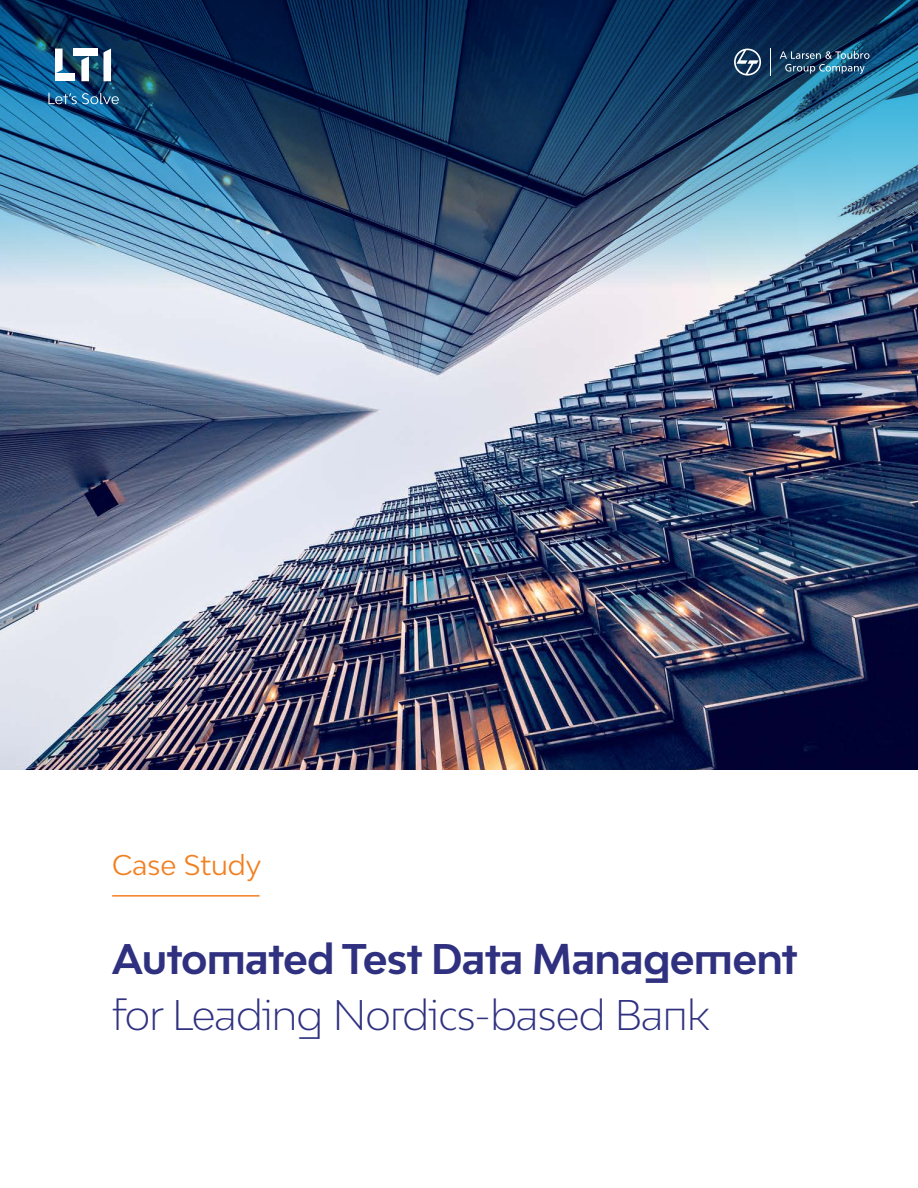
<style>
.page{position:relative;width:918px;height:1188px;background:#fff}
.page>*{position:absolute;margin:0;border:0;box-sizing:border-box;transform-origin:0 0}
.t1{font:700 40.5px "Bw Modelica LTI";letter-spacing:-.02em;color:#2f3180}
.t2{font:300 40.5px "Bw Modelica LTI";letter-spacing:-.02em;color:#2f3180}
.t3{font:27px "Bw Modelica";color:#f28020}
</style>
<div class="page">
<img style="left:0;top:289px;width:917px;height:481px">
<img style="left:0;top:0;width:917px;height:289px">
<svg style="left:734px;top:49px;width:27px;height:27px"></svg>
<svg style="left:780px;top:51px;width:90px;height:23px;background:#3a6482"></svg>
<svg style="left:770px;top:49px;width:1px;height:27px"></svg>
<svg style="left:55px;top:49px;width:8px;height:24px"></svg>
<div style="left:55px;top:74px;width:20px;height:7px;background:#fff"></div>
<div style="left:73px;top:49px;width:24px;height:7px;background:#fff"></div>
<svg style="left:81px;top:56px;width:8px;height:25px"></svg>
<svg style="left:103px;top:49px;width:8px;height:32px"></svg>
<svg style="left:48px;top:93px;width:71px;height:11px"></svg>
<hr style="left:112px;top:895px;width:148px;height:2px;background:#f28020">
<p class="t3" style="left:112px;top:848px;width:151px">Case Study</p>
<p class="t1" style="left:112px;top:932px;width:687px">Automated Test Data Management</p>
<p class="t2" style="left:112px;top:988px;width:599px">for Leading Nordics-based Bank</p>
</div>
